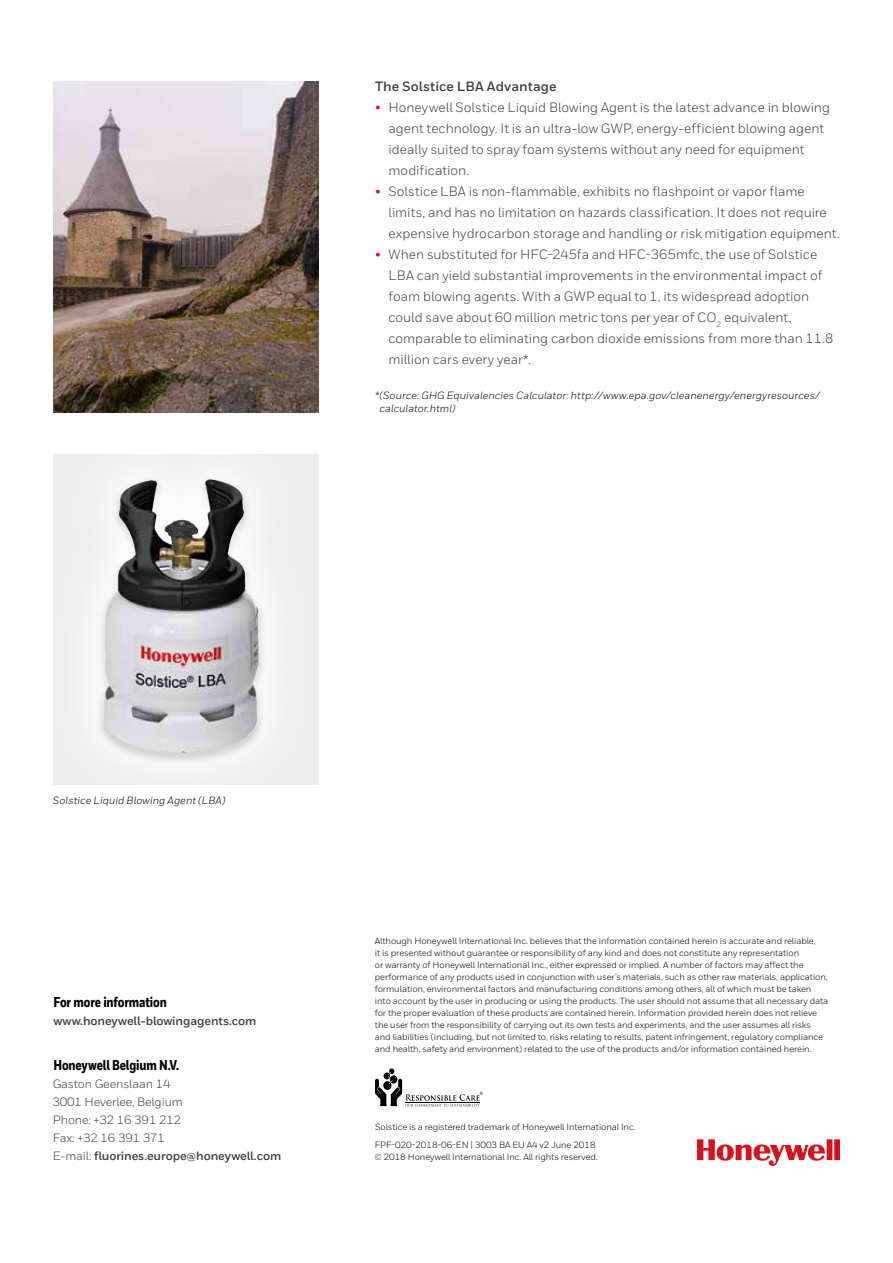
<style>
.page{position:relative;width:893px;height:1263px;background:#fff}
.page>*{position:absolute;margin:0;border:0;box-sizing:border-box;transform-origin:0 0}
.t1{font:800 14.25px "Honeywell Cond";letter-spacing:-.01em;color:#000}
.t2{font:13.5px/21px "Honeywell Sans";color:#3c3c3b}
.t3{font:700 13.5px "Honeywell Sans";letter-spacing:.005em;color:#3c3c3b}
.t4{font:12px/18px "Honeywell Sans";letter-spacing:-.01em;color:#3c3c3b}
.t5{font:700 12px "Honeywell Sans";letter-spacing:-.01em;color:#3c3c3b}
.t6{font:italic 10.5px/13.5px "Honeywell Sans";letter-spacing:.01em;color:#000}
.t7{font:9px/12px "Honeywell Sans";letter-spacing:-.01em;color:#000}
.s1{color:#d61120}
.s2{font-weight:700}
</style>
<div class="page">
<svg style="left:375px;top:1068px;width:108px;height:38px"></svg>
<svg style="left:697px;top:1139px;width:143px;height:27px"></svg>
<img style="left:53px;top:81px;width:265px;height:331px">
<svg style="left:53px;top:454px;width:263px;height:331px;fill:#ededed"></svg>
<img style="left:152px;top:479px;width:58px;height:65px">
<h2 class="t3" style="left:375px;top:78px;width:183px">The Solstice LBA Advantage</h2>
<h2 class="t2" style="left:388px;top:97px;width:443px;text-indent:-13px"><span class="s1">•</span> Honeywell Solstice Liquid Blowing Agent is the latest advance in blowing agent technology. It is an ultra-low GWP, energy-efficient blowing agent ideally suited to spray foam systems without any need for equipment modification.</h2>
<h2 class="t2" style="left:388px;top:181px;width:453px;text-indent:-13px"><span class="s1">•</span> Solstice LBA is non-flammable, exhibits no flashpoint or vapor flame limits, and has no limitation on hazards classification. It does not require expensive hydrocarbon storage and handling or risk mitigation equipment.</h2>
<p class="t2" style="left:388px;top:244px;width:446px;text-indent:-13px"><span class="s1">•</span> When substituted for HFC-245fa and HFC-365mfc, the use of Solstice LBA can yield substantial improvements in the environmental impact of foam blowing agents. With a GWP equal to 1, its widespread adoption could save about 60 million metric tons per year of CO<sub>2</sub> equivalent, comparable to eliminating carbon dioxide emissions from more than 11.8 million cars every year*.</p>
<p class="t6" style="left:380px;top:388px;width:442px;text-indent:-5px">*(Source: GHG Equivalencies Calculator: http://www.epa.gov/cleanenergy/energyresources/ calculator.html)</p>
<p class="t6" style="left:53px;top:793px;width:174px">Solstice Liquid Blowing Agent (LBA)</p>
<h1 class="t1" style="left:53px;top:993px;width:115px">For more information</h1>
<h3 class="t5" style="left:53px;top:1014px;width:204px">www.honeywell-blowingagents.com</h3>
<h1 class="t1" style="left:53px;top:1056px;width:127px">Honeywell Belgium N.V.</h1>
<h3 class="t4" style="left:52px;top:1075px;width:230px">Gaston Geenslaan 14<br>3001 Heverlee, Belgium<br>Phone: +32 16 391 212<br>Fax: +32 16 391 371<br>E-mail: <span class="s2">fluorines.europe@honeywell.com</span></h3>
<p class="t7" style="left:375px;top:934px;width:455px">Although Honeywell International Inc. believes that the information contained herein is accurate and reliable,<br>it is presented without guarantee or responsibility of any kind and does not constitute any representation<br>or warranty of Honeywell International Inc., either expressed or implied. A number of factors may affect the performance of any products used in conjunction with user’s materials, such as other raw materials, application, formulation, environmental factors and manufacturing conditions among others, all of which must be taken into account by the user in producing or using the products. The user should not assume that all necessary data for the proper evaluation of these products are contained herein. Information provided herein does not relieve the user from the responsibility of carrying out its own tests and experiments, and the user assumes all risks and liabilities (including, but not limited to, risks relating to results, patent infringement, regulatory compliance and health, safety and environment) related to the use of the products and/or information contained herein.</p>
<p class="t7" style="left:375px;top:1120px;width:262px">Solstice is a registered trademark of Honeywell International Inc.</p>
<p class="t7" style="left:374px;top:1139px;width:225px">FPF-020-2018-06-EN | 3003 BA EU A4 v2 June 2018 © 2018 Honeywell International Inc. All rights reserved.</p>
</div>
